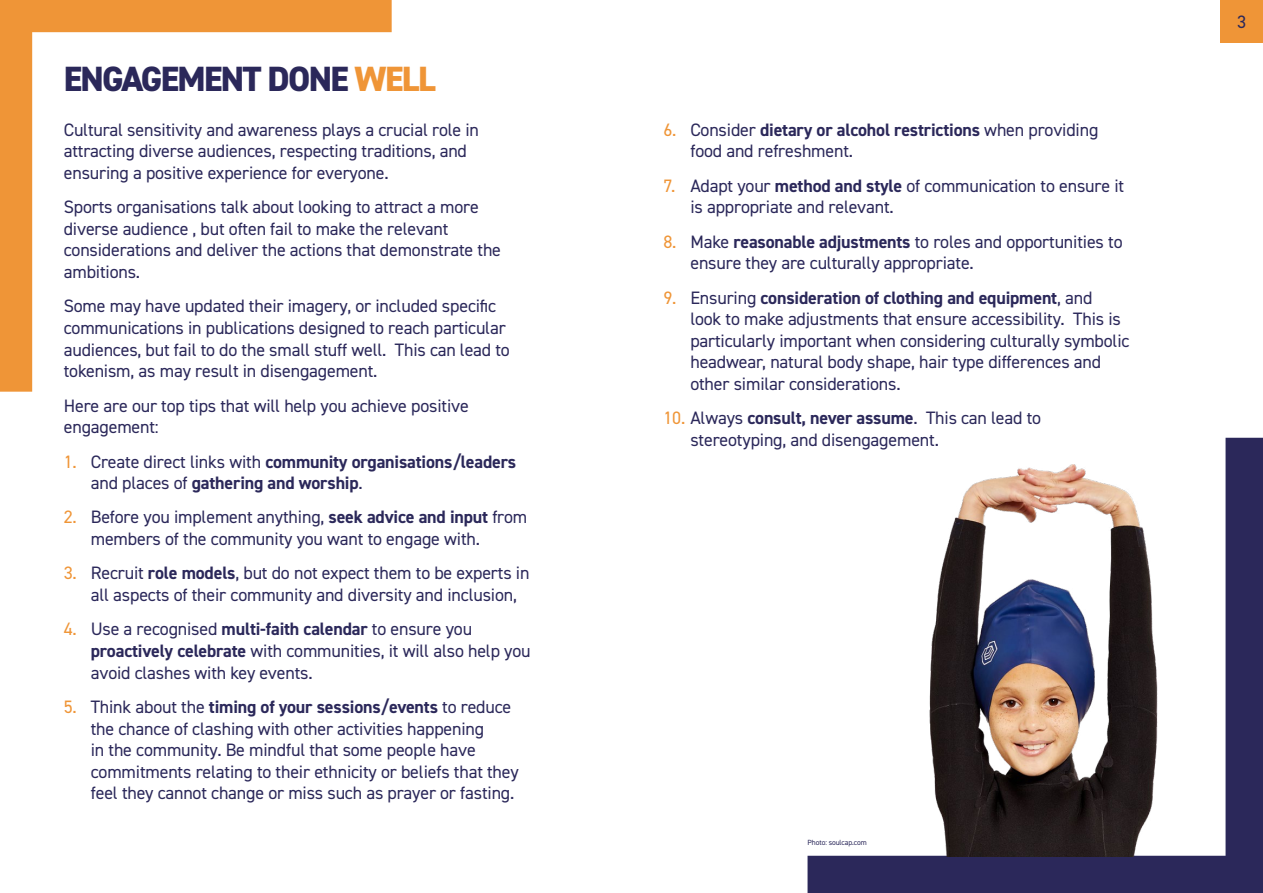
<style>
.page{position:relative;width:1263px;height:893px;background:#fff}
.page>*{position:absolute;margin:0;border:0;box-sizing:border-box;transform-origin:0 0}
.t1{font:800 35.1px "DIN2014";letter-spacing:-.045em;color:#2b285a}
.t2{font:18px/21.6px "DIN2014";letter-spacing:-.01em;color:#2b285a}
.t3{font:700 18px/21.6px "DIN2014";letter-spacing:-.01em;color:#2b285a}
.t4{font:7.5px "DIN2014";letter-spacing:-.01em;color:#2b285a}
.s1{color:#ef9537}
.s2{font-weight:400;color:#ef9537}
.s3{font-weight:400}
.s4{font-weight:700}
</style>
<div class="page">
<svg style="left:0;top:0;width:392px;height:392px"></svg>
<svg style="left:807px;top:438px;width:456px;height:455px"></svg>
<div style="left:1220px;top:0;width:43px;height:43px;background:#ef9537"></div>
<img style="left:853px;top:465px;width:351px;height:391px">
<h1 class="t1" style="left:64px;top:56px;width:373px">ENGAGEMENT DONE <span class="s1">WELL</span></h1>
<p class="t2" style="left:64px;top:118px;width:417px">Cultural sensitivity and awareness plays a crucial role in attracting diverse audiences, respecting traditions, and ensuring a positive experience for everyone.</p>
<p class="t2" style="left:64px;top:196px;width:439px">Sports organisations talk about looking to attract a more diverse audience , but often fail to make the relevant considerations and deliver the actions that demonstrate the ambitions.</p>
<p class="t2" style="left:64px;top:295px;width:448px">Some may have updated their imagery, or included specific communications in publications designed to reach particular audiences, but fail to do the small stuff well. This can lead to tokenism, as may result in disengagement.</p>
<p class="t2" style="left:64px;top:394px;width:406px">Here are our top tips that will help you achieve positive engagement:</p>
<p class="t3" style="left:91px;top:450px;width:427px;text-indent:-27px"><span class="s2">1.</span> <span class="s3">Create direct links with</span> community organisations/leaders <span class="s3">and places of</span> gathering and worship<span class="s3">.</span></p>
<p class="t2" style="left:91px;top:506px;width:438px;text-indent:-27px"><span class="s1">2.</span> Before you implement anything, <span class="s4">seek advice and input</span> from members of the community you want to engage with.</p>
<p class="t2" style="left:91px;top:562px;width:440px;text-indent:-27px"><span class="s1">3.</span> Recruit <span class="s4">role models</span>, but do not expect them to be experts in all aspects of their community and diversity and inclusion,</p>
<p class="t2" style="left:91px;top:618px;width:441px;text-indent:-27px"><span class="s1">4.</span> Use a recognised <span class="s4">multi-faith calendar</span> to ensure you <span class="s4">proactively celebrate</span> with communities, it will also help you avoid clashes with key events.</p>
<p class="t2" style="left:91px;top:696px;width:429px;text-indent:-27px"><span class="s1">5.</span> Think about the <span class="s4">timing of your sessions/events</span> to reduce the chance of clashing with other activities happening<br>in the community. Be mindful that some people have commitments relating to their ethnicity or beliefs that they feel they cannot change or miss such as prayer or fasting.</p>
<p class="t2" style="left:690px;top:118px;width:409px;text-indent:-27px"><span class="s1">6.</span> Consider <span class="s4">dietary or alcohol restrictions</span> when providing food and refreshment.</p>
<p class="t2" style="left:690px;top:174px;width:435px;text-indent:-27px"><span class="s1">7.</span> Adapt your <span class="s4">method and style</span> of communication to ensure it is appropriate and relevant.</p>
<p class="t2" style="left:690px;top:230px;width:434px;text-indent:-27px"><span class="s1">8.</span> Make <span class="s4">reasonable adjustments</span> to roles and opportunities to ensure they are culturally appropriate.</p>
<p class="t2" style="left:690px;top:286px;width:441px;text-indent:-27px"><span class="s1">9.</span> Ensuring <span class="s4">consideration of clothing and equipment</span>, and<br>look to make adjustments that ensure accessibility. This is particularly important when considering culturally symbolic headwear, natural body shape, hair type differences and other similar considerations.</p>
<p class="t2" style="left:690px;top:407px;width:352px;text-indent:-27px"><span class="s1">10.</span> Always <span class="s4">consult, never assume</span>. This can lead to stereotyping, and disengagement.</p>
<p class="t2" style="left:1237px;top:11px;width:10px">3</p>
<p class="t4" style="left:807px;top:838px;width:61px">Photo: soulcap.com</p>
</div>
